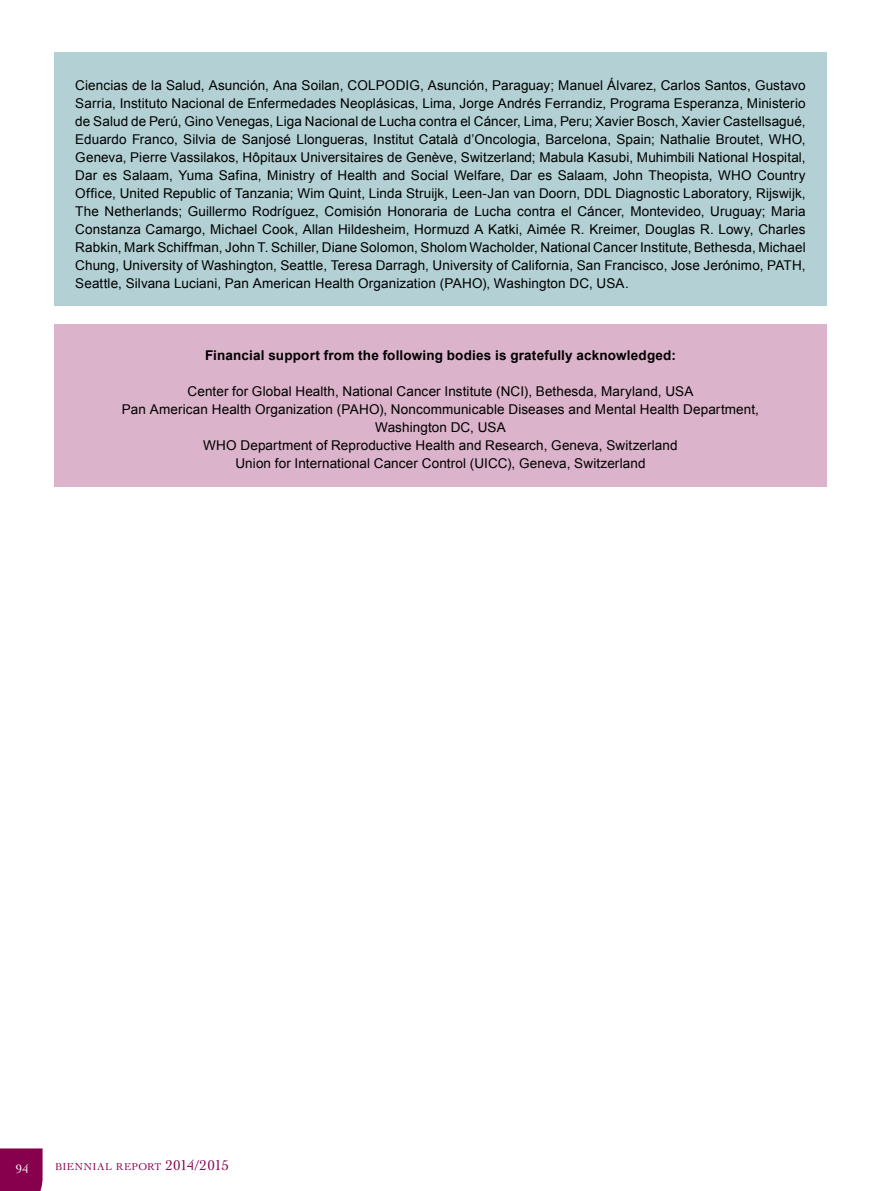
<style>
.page{position:relative;width:881px;height:1191px;background:#fff}
.page>*{position:absolute;margin:0;border:0;box-sizing:border-box;transform-origin:0 0}
.t1{font:13.5px/18px "Arial";letter-spacing:.005em;color:#000;text-align:justify}
.t2{font:700 13.5px "Arial";letter-spacing:.015em;color:#000}
.t3{font:12.75px "Cochin LT Std";color:#fff}
.t4{font:10.5px "Cochin LT Std";letter-spacing:.03em;color:#87004e}
.s1{font-size:15px}
</style>
<div class="page">
<div style="left:0;top:1148px;width:43px;height:43px;background:#87004e"></div>
<div style="left:54px;top:53px;width:772px;height:253px;background:#b3d1d4"></div>
<div style="left:54px;top:324px;width:772px;height:162px;background:#dbb3ca"></div>
<p class="t1" style="left:75px;top:76px;width:731px">Ciencias de la Salud, Asunción, Ana Soilan, COLPODIG, Asunción, Paraguay; Manuel Álvarez, Carlos Santos, Gustavo Sarria, Instituto Nacional de Enfermedades Neoplásicas, Lima, Jorge Andrés Ferrandiz, Programa Esperanza, Ministerio de Salud de Perú, Gino Venegas, Liga Nacional de Lucha contra el Cáncer, Lima, Peru; Xavier Bosch, Xavier Castellsagué, Eduardo Franco, Silvia de Sanjosé Llongueras, Institut Català d’Oncologia, Barcelona, Spain; Nathalie Broutet, WHO, Geneva, Pierre Vassilakos, Hôpitaux Universitaires de Genève, Switzerland; Mabula Kasubi, Muhimbili National Hospital, Dar es Salaam, Yuma Safina, Ministry of Health and Social Welfare, Dar es Salaam, John Theopista, WHO Country Office, United Republic of Tanzania; Wim Quint, Linda Struijk, Leen-Jan van Doorn, DDL Diagnostic Laboratory, Rijswijk, The Netherlands; Guillermo Rodríguez, Comisión Honoraria de Lucha contra el Cáncer, Montevideo, Uruguay; Maria Constanza Camargo, Michael Cook, Allan Hildesheim, Hormuzd A Katki, Aimée R. Kreimer, Douglas R. Lowy, Charles Rabkin, Mark Schiffman, John T. Schiller, Diane Solomon, Sholom Wacholder, National Cancer Institute, Bethesda, Michael Chung, University of Washington, Seattle, Teresa Darragh, University of California, San Francisco, Jose Jerónimo, PATH, Seattle, Silvana Luciani, Pan American Health Organization (PAHO), Washington DC, USA.</p>
<p class="t2" style="left:205px;top:346px;width:472px">Financial support from the following bodies is gratefully acknowledged:</p>
<p class="t1" style="left:122px;top:382px;width:638px;text-align:center">Center for Global Health, National Cancer Institute (NCI), Bethesda, Maryland, USA<br>Pan American Health Organization (PAHO), Noncommunicable Diseases and Mental Health Department, Washington DC, USA<br>WHO Department of Reproductive Health and Research, Geneva, Switzerland<br>Union for International Cancer Control (UICC), Geneva, Switzerland</p>
<p class="t3" style="left:16px;top:1161px;width:15px">94</p>
<p class="t4" style="left:55px;top:1161px;width:175px">BIENNIAL REPORT <span class="s1">2014/2015</span></p>
</div>
